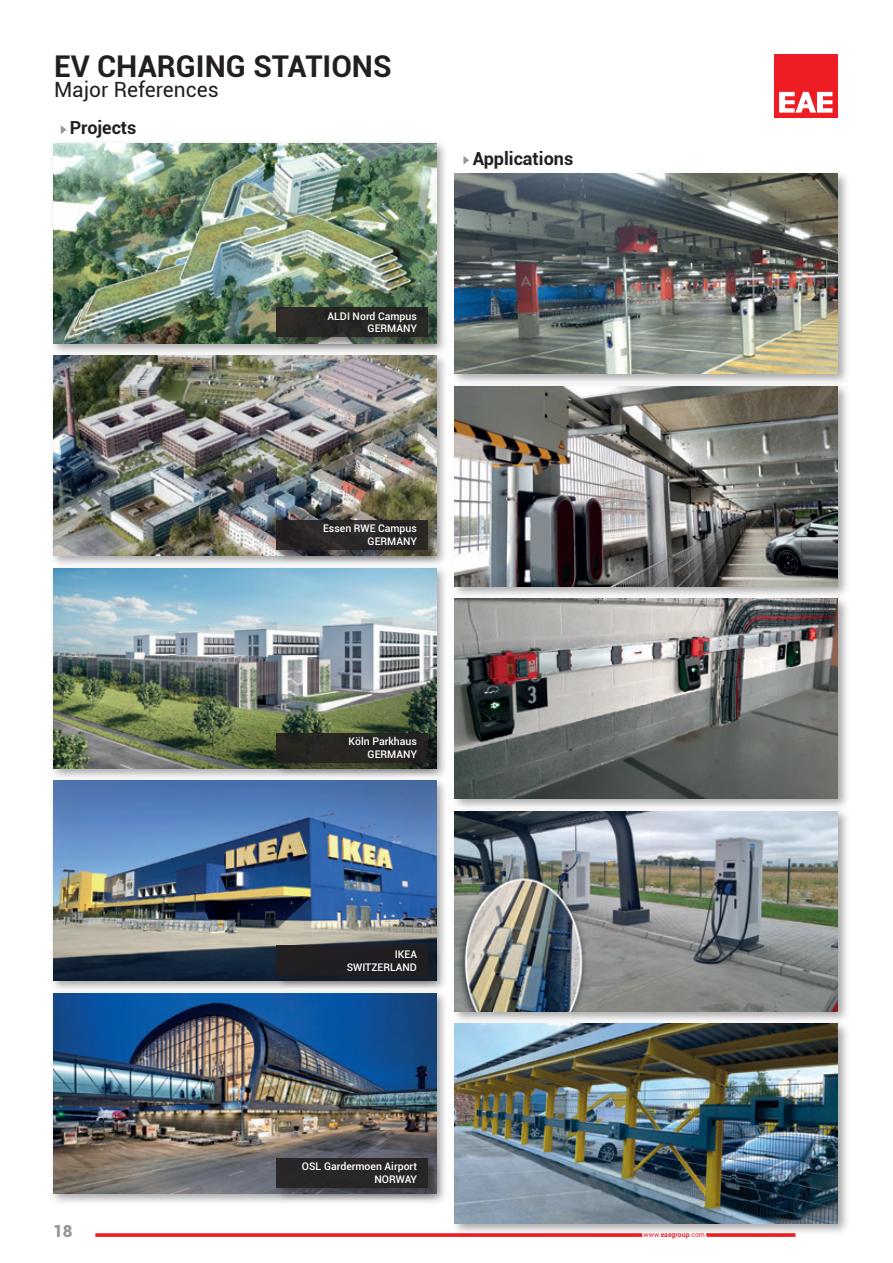
<style>
.page{position:relative;width:893px;height:1263px;background:#fff}
.page>*{position:absolute;margin:0;border:0;box-sizing:border-box;transform-origin:0 0}
.t1{font:700 30px "Roboto";color:#231f20}
.t2{font:21px "Roboto";color:#231f20}
.t3{font:700 18px "Roboto";color:#231f20}
.t4{font:900 16.5px "Roboto";color:#939598}
.t5{font:500 10.5px/12.6px "Roboto";color:#fff;text-align:right}
.t6{font:6.9px "Roboto";color:#ee1d23}
.s1{font-weight:700}
</style>
<div class="page">
<svg style="left:95px;top:1233px;width:700px;height:4px;background:#ef383e"></svg>
<div style="left:774px;top:54px;width:64px;height:64px;background:#ee1d23"></div>
<svg style="left:779px;top:92px;width:53px;height:21px"></svg>
<div style="left:49px;top:139px;width:399px;height:216px;background:#231f20;opacity:.4"></div>
<img style="left:53px;top:143px;width:383px;height:200px">
<div style="left:451px;top:170px;width:399px;height:216px;background:#231f20;opacity:.4"></div>
<img style="left:455px;top:174px;width:383px;height:199px">
<div style="left:49px;top:352px;width:399px;height:216px;background:#231f20;opacity:.4"></div>
<img style="left:53px;top:356px;width:383px;height:199px">
<div style="left:451px;top:382px;width:399px;height:216px;background:#231f20;opacity:.4"></div>
<img style="left:455px;top:386px;width:383px;height:200px">
<div style="left:49px;top:564px;width:399px;height:216px;background:#231f20;opacity:.4"></div>
<img style="left:53px;top:568px;width:383px;height:200px">
<div style="left:451px;top:595px;width:399px;height:216px;background:#231f20;opacity:.4"></div>
<img style="left:455px;top:599px;width:383px;height:199px">
<div style="left:49px;top:777px;width:399px;height:216px;background:#231f20;opacity:.4"></div>
<img style="left:53px;top:781px;width:383px;height:199px">
<div style="left:451px;top:807px;width:399px;height:216px;background:#231f20;opacity:.4"></div>
<img style="left:455px;top:811px;width:383px;height:200px">
<div style="left:49px;top:989px;width:399px;height:216px;background:#231f20;opacity:.4"></div>
<img style="left:53px;top:993px;width:383px;height:200px">
<div style="left:451px;top:1020px;width:399px;height:216px;background:#231f20;opacity:.4"></div>
<img style="left:455px;top:1024px;width:383px;height:199px">
<div style="left:274px;top:518px;width:168px;height:46px;background:#231f20;opacity:.6"></div>
<svg style="left:276px;top:520px;width:151px;height:30px;background:#2a2626"></svg>
<div style="left:274px;top:305px;width:168px;height:47px;background:#231f20;opacity:.6"></div>
<div style="left:276px;top:307px;width:151px;height:30px;background:#282825"></div>
<div style="left:274px;top:731px;width:168px;height:46px;background:#231f20;opacity:.6"></div>
<div style="left:276px;top:733px;width:151px;height:30px;background:#272522"></div>
<div style="left:274px;top:943px;width:168px;height:47px;background:#231f20;opacity:.6"></div>
<div style="left:276px;top:945px;width:151px;height:30px;background:#201f21"></div>
<div style="left:274px;top:1156px;width:168px;height:46px;background:#231f20;opacity:.6"></div>
<div style="left:276px;top:1158px;width:151px;height:30px;background:#292628"></div>
<svg style="left:463px;top:156px;width:6px;height:9px"></svg>
<svg style="left:61px;top:125px;width:5px;height:9px"></svg>
<h1 class="t1" style="left:54px;top:45px;width:339px">EV CHARGING STATIONS</h1>
<h2 class="t2" style="left:54px;top:74px;width:166px">Major References</h2>
<h3 class="t3" style="left:70px;top:115px;width:68px">Projects</h3>
<h3 class="t3" style="left:473px;top:146px;width:102px">Applications</h3>
<p class="t5" style="left:327px;top:309px;width:91px">ALDI Nord Campus<br>GERMANY</p>
<p class="t5" style="left:323px;top:522px;width:95px">Essen RWE Campus<br>GERMANY</p>
<h3 class="t4" style="left:53px;top:1219px;width:21px">18</h3>
<p class="t5" style="left:349px;top:735px;width:70px">Köln Parkhaus<br>GERMANY</p>
<p class="t5" style="left:347px;top:947px;width:72px">IKEA<br>SWITZERLAND</p>
<p class="t5" style="left:302px;top:1160px;width:117px">OSL Gardermoen Airport<br>NORWAY</p>
<p class="t6" style="left:644px;top:1229px;width:63px">www.<span class="s1">eaegroup</span>.com</p>
</div>
